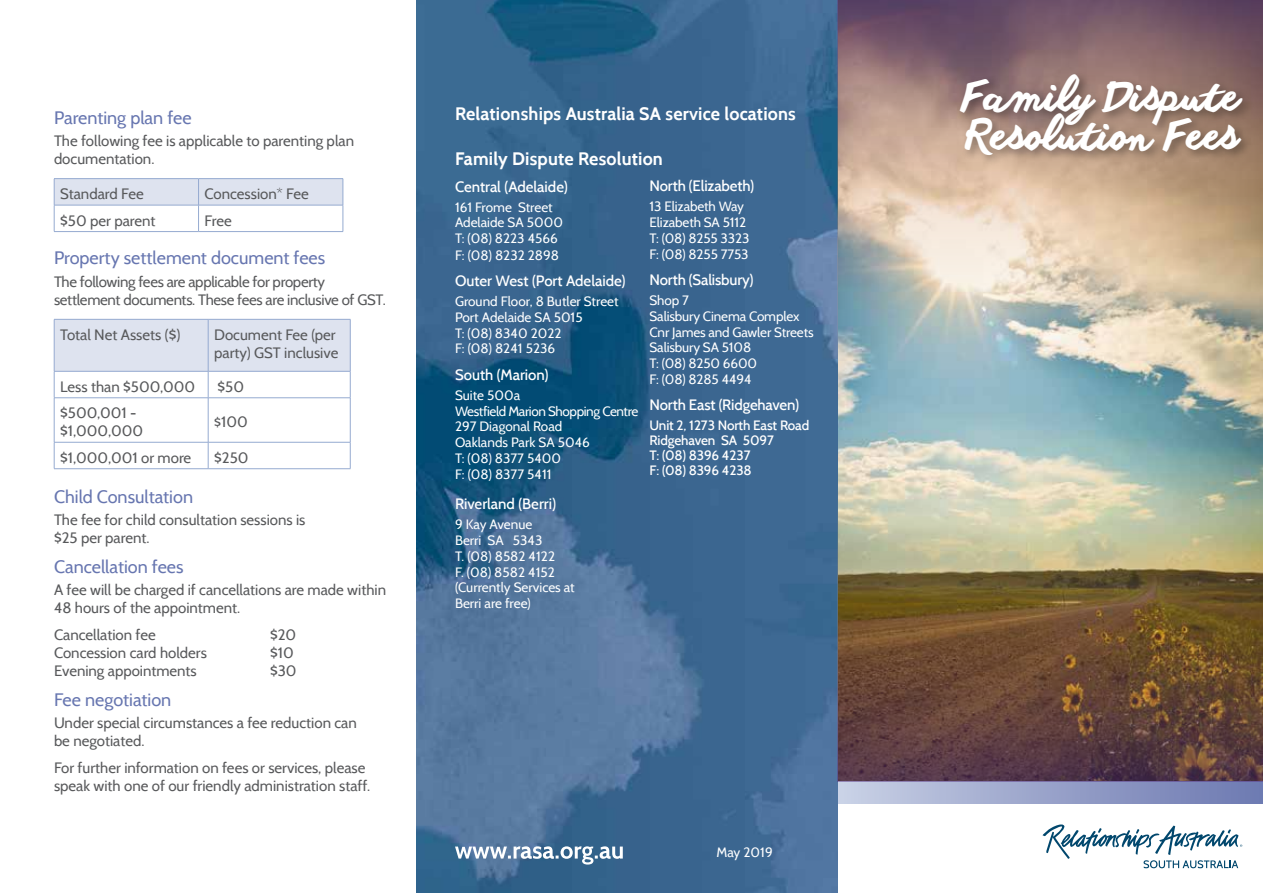
<style>
.page{position:relative;width:1263px;height:893px;background:#fff}
.page>*{position:absolute;margin:0;border:0;box-sizing:border-box;transform-origin:0 0}
.t1{font:40.65px/39px "anothershabby";color:#fff}
.t2{font:18px "Cabin";color:#6776b0}
.t3{font:700 18px "Cabin";letter-spacing:.01em;color:#fff}
.t4{font:15px/18px "Cabin";color:#58595b}
.t5{font:500 15px "Cabin";letter-spacing:-.01em;color:#fff}
.t6{font:15px/18px "Cabin";letter-spacing:-.02em;color:#58595b}
.t7{font:13.5px/15.8px "Cabin";letter-spacing:-.005em;color:#fff}
.t8{font:500 13.5px/15px "Cabin";letter-spacing:-.01em;color:#fff}
.s1{font-size:13.5px}
</style>
<div class="page">
<img style="left:838px;top:380px;width:425px;height:94px">
<div style="left:838px;top:781px;width:425px;height:22px;background:linear-gradient(to right,#c8d0e5,#6b77b0)"></div>
<svg style="left:1042px;top:824px;width:200px;height:44px"></svg>
<img style="left:417px;top:0;width:421px;height:893px">
<svg style="left:838px;top:0;width:425px;height:380px;background:#b4a59c"></svg>
<img style="left:838px;top:474px;width:425px;height:307px">
<div style="left:957px;top:71px;width:297px;height:96px;background:#000;opacity:.35"></div>
<svg style="left:455px;top:846px;width:168px;height:18px"></svg>
<hr style="left:54px;top:178px;width:145px;height:1px;background:#95aad0">
<hr style="left:199px;top:178px;width:144px;height:1px;background:#95aad0">
<svg style="left:54px;top:179px;width:290px;height:52px"></svg>
<hr style="left:54px;top:231px;width:145px;height:1px;background:#95aad0">
<hr style="left:199px;top:231px;width:144px;height:1px;background:#95aad0">
<svg style="left:54px;top:319px;width:297px;height:79px"></svg>
<hr style="left:54px;top:397px;width:154px;height:1px;background:#95aad0">
<hr style="left:54px;top:398px;width:1px;height:44px;background:#95aad0">
<hr style="left:208px;top:397px;width:142px;height:1px;background:#95aad0">
<hr style="left:208px;top:398px;width:1px;height:44px;background:#95aad0">
<hr style="left:350px;top:398px;width:1px;height:44px;background:#95aad0">
<hr style="left:54px;top:442px;width:154px;height:1px;background:#95aad0">
<svg style="left:54px;top:442px;width:1px;height:26px"></svg>
<hr style="left:208px;top:442px;width:142px;height:1px;background:#95aad0">
<svg style="left:208px;top:442px;width:1px;height:26px"></svg>
<svg style="left:350px;top:442px;width:1px;height:27px"></svg>
<hr style="left:54px;top:468px;width:154px;height:1px;background:#95aad0">
<hr style="left:208px;top:468px;width:142px;height:1px;background:#95aad0">
<p class="t2" style="left:54px;top:106px;width:139px">Parenting plan fee</p>
<p class="t4" style="left:54px;top:132px;width:302px">The following fee is applicable to parenting plan documentation.</p>
<p class="t4" style="left:60px;top:185px;width:85px">Standard Fee</p>
<p class="t4" style="left:205px;top:185px;width:106px">Concession* Fee</p>
<p class="t4" style="left:60px;top:211px;width:97px">$50 per parent</p>
<p class="t4" style="left:205px;top:211px;width:29px">Free</p>
<p class="t2" style="left:54px;top:247px;width:273px">Property settlement document fees</p>
<p class="t6" style="left:54px;top:272px;width:333px">The following fees are applicable for property settlement documents. These fees are inclusive of GST.</p>
<p class="t4" style="left:60px;top:325px;width:122px">Total Net Assets ($)</p>
<p class="t4" style="left:214px;top:325px;width:126px">Document Fee (per party) GST inclusive</p>
<p class="t4" style="left:60px;top:377px;width:137px">Less than $500,000</p>
<p class="t4" style="left:218px;top:377px;width:28px">$50</p>
<p class="t4" style="left:60px;top:404px;width:84px">$500,001 - $1,000,000</p>
<p class="t4" style="left:214px;top:413px;width:35px"><span class="s1">$</span>100</p>
<p class="t4" style="left:60px;top:448px;width:133px">$1,000,001 or more</p>
<p class="t4" style="left:214px;top:448px;width:36px">$250</p>
<p class="t2" style="left:54px;top:485px;width:141px">Child Consultation</p>
<p class="t4" style="left:54px;top:510px;width:253px">The fee for child consultation sessions is $25 per parent.</p>
<p class="t2" style="left:54px;top:555px;width:131px">Cancellation fees</p>
<p class="t4" style="left:54px;top:581px;width:334px">A fee will be charged if cancellations are made within<br>48 hours of the appointment.</p>
<p class="t4" style="left:54px;top:625px;width:103px">Cancellation fee</p>
<p class="t4" style="left:270px;top:625px;width:28px">$20</p>
<p class="t4" style="left:54px;top:643px;width:154px">Concession card holders</p>
<p class="t4" style="left:270px;top:643px;width:25px">$10</p>
<p class="t4" style="left:54px;top:661px;width:144px">Evening appointments</p>
<p class="t4" style="left:270px;top:661px;width:28px">$30</p>
<p class="t2" style="left:54px;top:688px;width:119px">Fee negotiation</p>
<p class="t4" style="left:54px;top:714px;width:304px">Under special circumstances a fee reduction can be negotiated.</p>
<p class="t4" style="left:54px;top:758px;width:318px">For further information on fees or services, please speak with one of our friendly administration staff.</p>
<p class="t3" style="left:455px;top:103px;width:342px">Relationships Australia SA service locations</p>
<p class="t3" style="left:455px;top:148px;width:209px">Family Dispute Resolution</p>
<p class="t5" style="left:455px;top:177px;width:114px">Central (Adelaide)</p>
<p class="t7" style="left:455px;top:199px;width:109px">161 Frome Street<br>Adelaide SA 5000<br>T: (08) 8223 4566<br>F: (08) 8232 2898</p>
<p class="t5" style="left:455px;top:272px;width:172px">Outer West (Port Adelaide)</p>
<p class="t7" style="left:455px;top:293px;width:165px">Ground Floor, 8 Butler Street<br>Port Adelaide SA 5015<br>T: (08) 8340 2022<br>F: (08) 8241 5236</p>
<p class="t5" style="left:455px;top:365px;width:95px">South (Marion)</p>
<p class="t7" style="left:455px;top:387px;width:185px">Suite 500a<br>Westfield Marion Shopping Centre<br>297 Diagonal Road<br>Oaklands Park SA 5046<br>T: (08) 8377 5400<br>F: (08) 8377 5411</p>
<p class="t5" style="left:455px;top:495px;width:103px">Riverland (Berri)</p>
<p class="t7" style="left:455px;top:517px;width:121px">9 Kay Avenue<br>Berri SA 5343<br>T. (08) 8582 4122<br>F. (08) 8582 4152 (Currently Services at<br>Berri are free)</p>
<p class="t5" style="left:649px;top:177px;width:106px">North (Elizabeth)</p>
<p class="t7" style="left:649px;top:199px;width:101px">13 Elizabeth Way<br>Elizabeth SA 5112<br>T: (08) 8255 3323<br>F: (08) 8255 7753</p>
<p class="t5" style="left:649px;top:271px;width:105px">North (Salisbury)</p>
<p class="t7" style="left:649px;top:292px;width:166px">Shop 7<br>Salisbury Cinema Complex<br>Cnr James and Gawler Streets<br>Salisbury SA 5108<br>T: (08) 8250 6600<br>F: (08) 8285 4494</p>
<p class="t5" style="left:649px;top:396px;width:151px">North East (Ridgehaven)</p>
<p class="t8" style="left:649px;top:417px;width:161px">Unit 2, 1273 North East Road<br>Ridgehaven SA 5097<br>T: (08) 8396 4237<br>F: (08) 8396 4238</p>
<p class="t7" style="left:716px;top:845px;width:58px">May 2019</p>
<h1 class="t1" style="left:963px;top:78px;width:277px">Family Dispute<br>Resolution Fees</h1>
</div>
